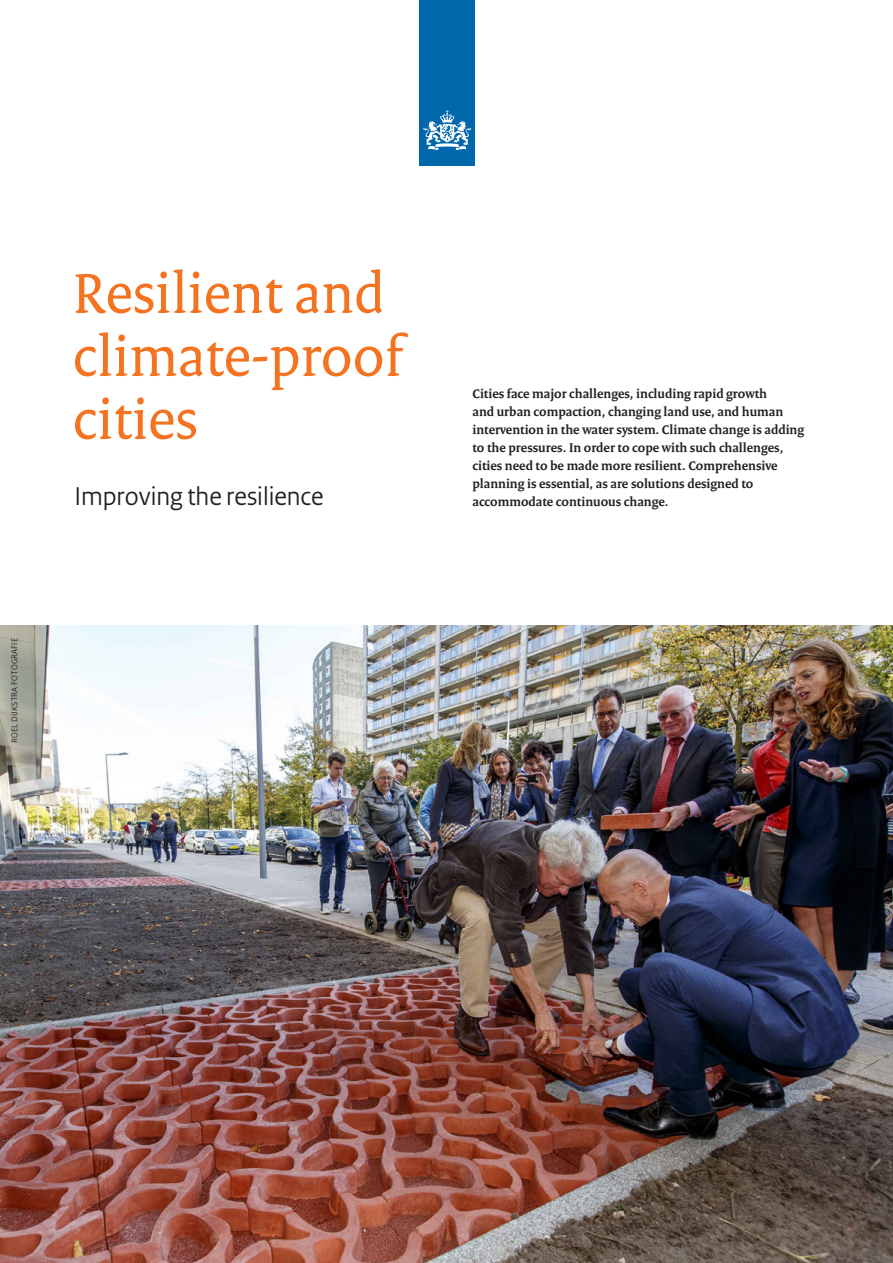
<style>
.page{position:relative;width:893px;height:1263px;background:#fff}
.page>*{position:absolute;margin:0;border:0;box-sizing:border-box;transform-origin:0 0}
._02_RO_Subtitel{font:60px "Rijksoverheid Serif";color:#f47321}
._02_RO_Subtitel-2{font:27px "Rijksoverheid Sans";color:#231f20}
._09_RO_Inleiding{font:700 13.5px/18px "Rijksoverheid Serif";color:#231f20}
._04_RO_Paragraafkop{font:9px "Rijksoverheid Sans TT";letter-spacing:.02em;color:#231f20}
</style>
<div class="page">
<img style="left:0;top:625px;width:893px;height:638px">
<div style="left:420px;top:0;width:55px;height:166px;background:#0067aa"></div>
<svg style="left:423px;top:110px;width:48px;height:40px"></svg>
<p class="_04_RO_Paragraafkop" style="left:9px;top:743px;width:107px;rotate:-90deg">ROEL DIJKSTRA FOTOGRAFIE</p>
<p class="_02_RO_Subtitel" style="left:73px;top:257px;width:314px">Resilient and</p>
<p class="_02_RO_Subtitel" style="left:73px;top:320px;width:331px">climate-proof</p>
<p class="_02_RO_Subtitel" style="left:73px;top:383px;width:126px">cities</p>
<p class="_02_RO_Subtitel-2" style="left:74px;top:481px;width:251px">Improving the resilience</p>
<p class="_09_RO_Inleiding" style="left:472px;top:384px;width:333px">Cities face major challenges, including rapid growth<br>and urban compaction, changing land use, and human intervention in the water system. Climate change is adding to the pressures. In order to cope with such challenges, cities need to be made more resilient. Comprehensive planning is essential, as are solutions designed to accommodate continuous change.</p>
</div>
